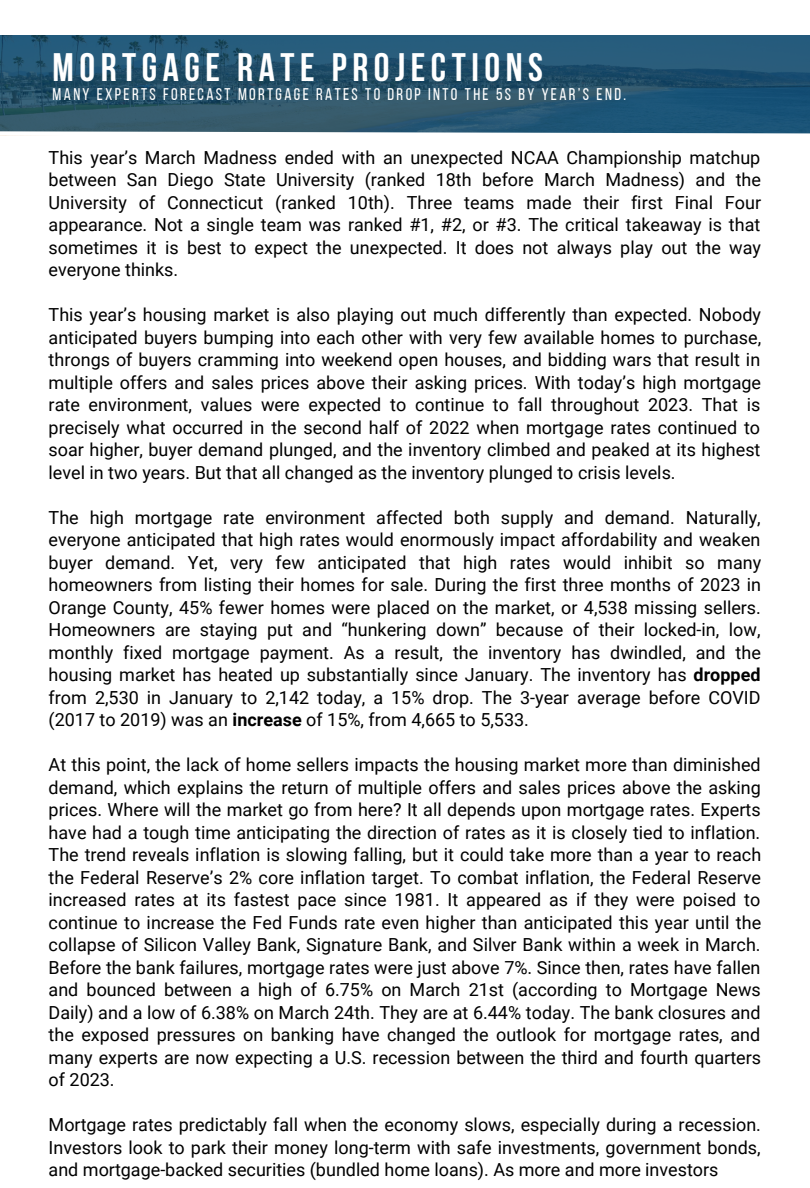
<style>
.page{position:relative;width:810px;height:1188px;background:#fff}
.page>*{position:absolute;margin:0;border:0;box-sizing:border-box;transform-origin:0 0}
.t1{font:700 39.6px "Bebas Neue";letter-spacing:.14em;color:#fff}
.t2{font:18px/22.5px "Roboto";color:#000;text-align:justify}
.t3{font:16.95px "Bebas Neue";letter-spacing:.14em;color:#fff}
.s1{font-weight:700}
</style>
<div class="page">
<svg style="left:0;top:35px;width:810px;height:94px;background:#255470"></svg>
<svg style="left:0;top:129px;width:810px;height:7px"></svg>
<h1 class="t1" style="left:53px;top:51px;width:492px">MORTGAGE RATE PROJECTIONS</h1>
<p class="t3" style="left:53px;top:88px;width:575px">MANY EXPERTS FORECAST MORTGAGE RATES TO DROP INTO THE 5S BY YEAR’S END.</p>
<p class="t2" style="left:49px;top:147px;width:714px">This year’s March Madness ended with an unexpected NCAA Championship matchup between San Diego State University (ranked 18th before March Madness) and the University of Connecticut (ranked 10th). Three teams made their first Final Four appearance. Not a single team was ranked #1, #2, or #3. The critical takeaway is that sometimes it is best to expect the unexpected. It does not always play out the way everyone thinks.</p>
<p class="t2" style="left:49px;top:304px;width:714px">This year’s housing market is also playing out much differently than expected. Nobody anticipated buyers bumping into each other with very few available homes to purchase, throngs of buyers cramming into weekend open houses, and bidding wars that result in multiple offers and sales prices above their asking prices. With today’s high mortgage rate environment, values were expected to continue to fall throughout 2023. That is precisely what occurred in the second half of 2022 when mortgage rates continued to soar higher, buyer demand plunged, and the inventory climbed and peaked at its highest level in two years. But that all changed as the inventory plunged to crisis levels.</p>
<p class="t2" style="left:49px;top:507px;width:714px">The high mortgage rate environment affected both supply and demand. Naturally, everyone anticipated that high rates would enormously impact affordability and weaken buyer demand. Yet, very few anticipated that high rates would inhibit so many homeowners from listing their homes for sale. During the first three months of 2023 in Orange County, 45% fewer homes were placed on the market, or 4,538 missing sellers.<br>Homeowners are staying put and “hunkering down” because of their locked-in, low, monthly fixed mortgage payment. As a result, the inventory has dwindled, and the housing market has heated up substantially since January. The inventory has <span class="s1">dropped </span>from 2,530 in January to 2,142 today, a 15% drop. The 3-year average before COVID (2017 to 2019) was an <span class="s1">increase</span> of 15%, from 4,665 to 5,533.</p>
<p class="t2" style="left:49px;top:754px;width:714px">At this point, the lack of home sellers impacts the housing market more than diminished demand, which explains the return of multiple offers and sales prices above the asking prices. Where will the market go from here? It all depends upon mortgage rates. Experts have had a tough time anticipating the direction of rates as it is closely tied to inflation.<br>The trend reveals inflation is slowing falling, but it could take more than a year to reach the Federal Reserve’s 2% core inflation target. To combat inflation, the Federal Reserve increased rates at its fastest pace since 1981. It appeared as if they were poised to continue to increase the Fed Funds rate even higher than anticipated this year until the collapse of Silicon Valley Bank, Signature Bank, and Silver Bank within a week in March.<br>Before the bank failures, mortgage rates were just above 7%. Since then, rates have fallen and bounced between a high of 6.75% on March 21st (according to Mortgage News Daily) and a low of 6.38% on March 24th. They are at 6.44% today. The bank closures and the exposed pressures on banking have changed the outlook for mortgage rates, and many experts are now expecting a U.S. recession between the third and fourth quarters of 2023.</p>
<p class="t2" style="left:49px;top:1114px;width:714px">Mortgage rates predictably fall when the economy slows, especially during a recession.<br>Investors look to park their money long-term with safe investments, government bonds, and mortgage-backed securities (bundled home loans). As more and more investors</p>
</div>
